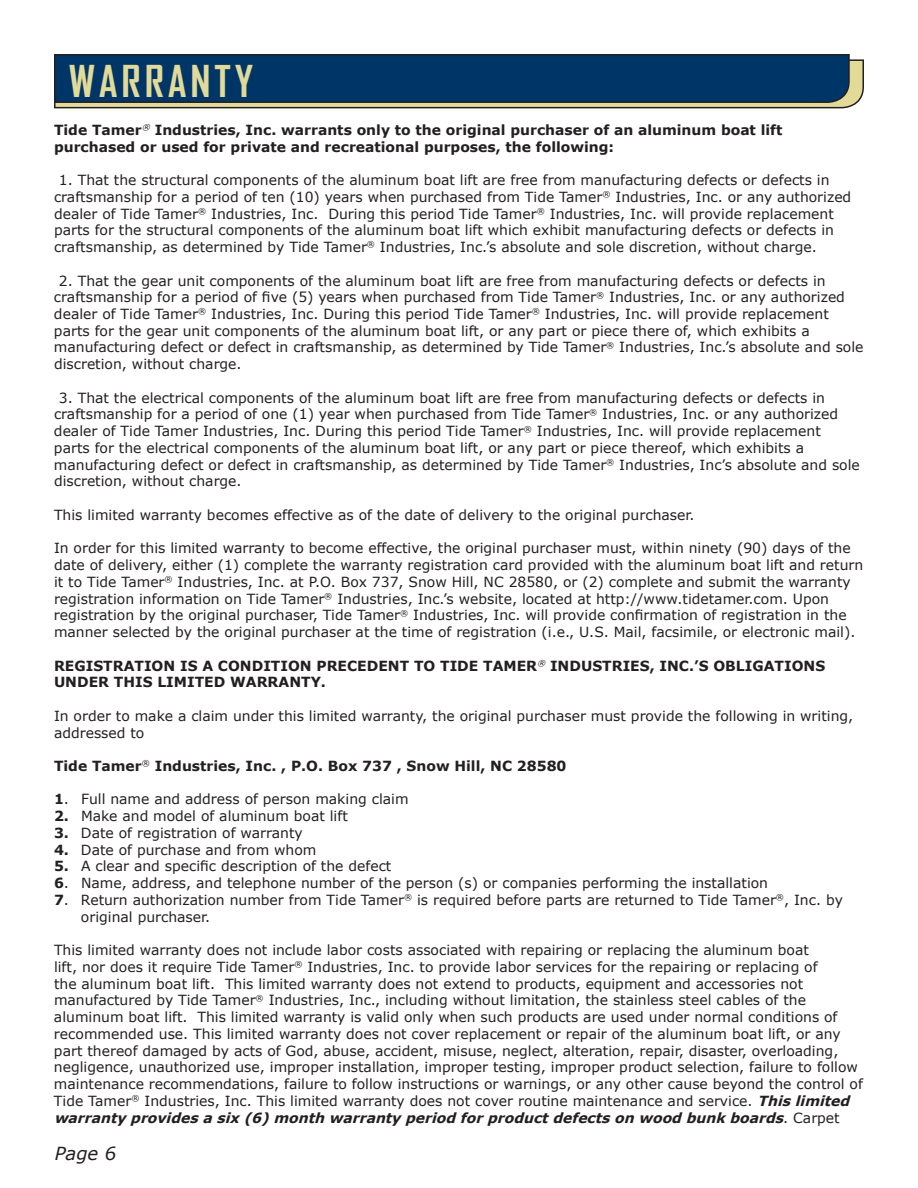
<style>
.page{position:relative;width:918px;height:1188px;background:#fff}
.page>*{position:absolute;margin:0;border:0;box-sizing:border-box;transform-origin:0 0}
.t1{font:700 42px "Agency FB";letter-spacing:.09em;color:#e2da99}
.t2{font:italic 18px "Verdana";color:#231f20}
.t3{font:13.95px/16.8px "Verdana";color:#231f20}
.t4{font:700 13.95px/16.8px "Verdana";color:#231f20}
.s1{font-weight:700}
.s2{font-weight:700;font-style:italic}
</style>
<div class="page">
<svg style="left:54px;top:54px;width:810px;height:55px;background:#194467"></svg>
<h1 class="t1" style="left:69px;top:57px;width:186px">WARRANTY</h1>
<p class="t4" style="left:54px;top:123px;width:730px">Tide Tamer<sup>®</sup> Industries, Inc. warrants only to the original purchaser of an aluminum boat lift purchased or used for private and recreational purposes, the following:</p>
<p class="t3" style="left:54px;top:173px;width:799px;text-indent:5px">1. That the structural components of the aluminum boat lift are free from manufacturing defects or defects in craftsmanship for a period of ten (10) years when purchased from Tide Tamer<sup>®</sup> Industries, Inc. or any authorized dealer of Tide Tamer<sup>®</sup> Industries, Inc. During this period Tide Tamer<sup>®</sup> Industries, Inc. will provide replacement parts for the structural components of the aluminum boat lift which exhibit manufacturing defects or defects in craftsmanship, as determined by Tide Tamer<sup>®</sup> Industries, Inc.’s absolute and sole discretion, without charge.</p>
<p class="t3" style="left:54px;top:273px;width:811px;text-indent:5px">2. That the gear unit components of the aluminum boat lift are free from manufacturing defects or defects in craftsmanship for a period of ive (5) years when purchased from Tide Tamer<sup>®</sup> Industries, Inc. or any authorized dealer of Tide Tamer<sup>®</sup> Industries, Inc. During this period Tide Tamer<sup>®</sup> Industries, Inc. will provide replacement parts for the gear unit components of the aluminum boat lift, or any part or piece there of, which exhibits a manufacturing defect or defect in craftsmanship, as determined by Tide Tamer<sup>®</sup> Industries, Inc.’s absolute and sole discretion, without charge.</p>
<p class="t3" style="left:54px;top:390px;width:807px;text-indent:5px">3. That the electrical components of the aluminum boat lift are free from manufacturing defects or defects in craftsmanship for a period of one (1) year when purchased from Tide Tamer<sup>®</sup> Industries, Inc. or any authorized dealer of Tide Tamer Industries, Inc. During this period Tide Tamer<sup>®</sup> Industries, Inc. will provide replacement parts for the electrical components of the aluminum boat lift, or any part or piece thereof, which exhibits a manufacturing defect or defect in craftsmanship, as determined by Tide Tamer<sup>®</sup> Industries, Inc’s absolute and sole discretion, without charge.</p>
<p class="t3" style="left:54px;top:508px;width:642px">This limited warranty becomes effective as of the date of delivery to the original purchaser.</p>
<p class="t3" style="left:54px;top:540px;width:811px">In order for this limited warranty to become effective, the original purchaser must, within ninety (90) days of the date of delivery, either (1) complete the warranty registration card provided with the aluminum boat lift and return it to Tide Tamer<sup>®</sup> Industries, Inc. at P.O. Box 737, Snow Hill, NC 28580, or (2) complete and submit the warranty registration information on Tide Tamer<sup>®</sup> Industries, Inc.’s website, located at http://www.tidetamer.com. Upon registration by the original purchaser, Tide Tamer<sup>®</sup> Industries, Inc. will provide conirmation of registration in the manner selected by the original purchaser at the time of registration (i.e., U.S. Mail, facsimile, or electronic mail).</p>
<p class="t4" style="left:54px;top:658px;width:773px">REGISTRATION IS A CONDITION PRECEDENT TO TIDE TAMER<sup>®</sup> INDUSTRIES, INC.’S OBLIGATIONS<br>UNDER THIS LIMITED WARRANTY.</p>
<p class="t3" style="left:54px;top:708px;width:801px">In order to make a claim under this limited warranty, the original purchaser must provide the following in writing, addressed to</p>
<p class="t4" style="left:54px;top:759px;width:514px">Tide Tamer<sup>®</sup> Industries, Inc. , P.O. Box 737 , Snow Hill, NC 28580</p>
<p class="t3" style="left:54px;top:791px;width:356px"><span class="s1">1</span>. Full name and address of person making claim</p>
<p class="t3" style="left:54px;top:808px;width:295px"><span class="s1">2.</span> Make and model of aluminum boat lift</p>
<p class="t3" style="left:54px;top:826px;width:250px"><span class="s1">3.</span> Date of registration of warranty</p>
<p class="t3" style="left:54px;top:842px;width:264px"><span class="s1">4.</span> Date of purchase and from whom</p>
<p class="t3" style="left:54px;top:858px;width:339px"><span class="s1">5.</span> A clear and speciic description of the defect</p>
<p class="t3" style="left:54px;top:875px;width:716px"><span class="s1">6</span>. Name, address, and telephone number of the person (s) or companies performing the installation</p>
<p class="t3" style="left:81px;top:893px;width:763px;text-indent:-27px"><span class="s1">7</span>. Return authorization number from Tide Tamer<sup>®</sup> is required before parts are returned to Tide Tamer<sup>®</sup>, Inc. by original purchaser.</p>
<p class="t3" style="left:54px;top:943px;width:811px">This limited warranty does not include labor costs associated with repairing or replacing the aluminum boat<br>lift, nor does it require Tide Tamer<sup>®</sup> Industries, Inc. to provide labor services for the repairing or replacing of<br>the aluminum boat lift. This limited warranty does not extend to products, equipment and accessories not manufactured by Tide Tamer<sup>®</sup> Industries, Inc., including without limitation, the stainless steel cables of the aluminum boat lift. This limited warranty is valid only when such products are used under normal conditions of recommended use. This limited warranty does not cover replacement or repair of the aluminum boat lift, or any part thereof damaged by acts of God, abuse, accident, misuse, neglect, alteration, repair, disaster, overloading, negligence, unauthorized use, improper installation, improper testing, improper product selection, failure to follow maintenance recommendations, failure to follow instructions or warnings, or any other cause beyond the control of Tide Tamer<sup>®</sup> Industries, Inc. This limited warranty does not cover routine maintenance and service. <span class="s2">This limited warranty provides a six (6) month warranty period for product defects on wood bunk boards</span>. C a r p e t</p>
<p class="t2" style="left:55px;top:1146px;width:63px">Page 6</p>
</div>
